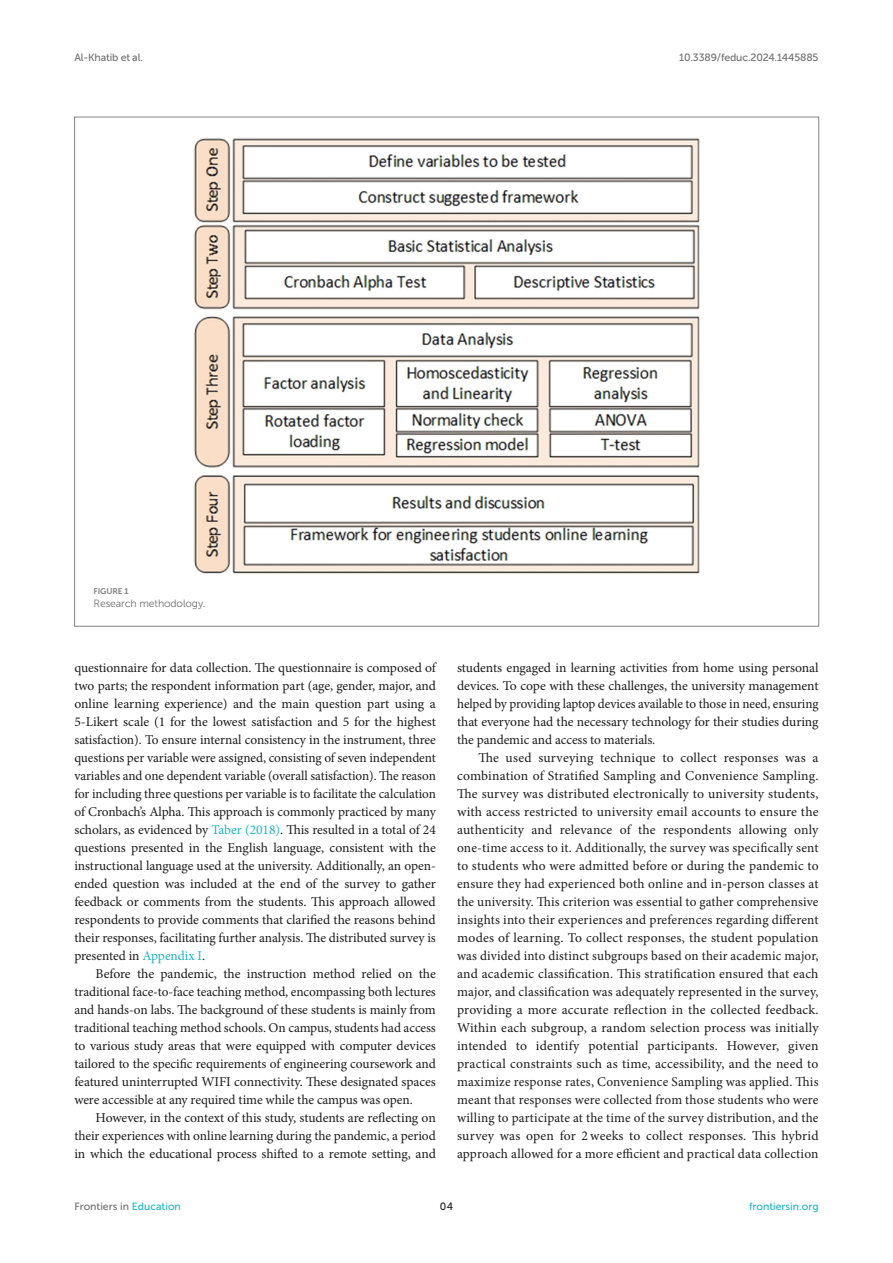
<style>
.page{position:relative;width:893px;height:1263px;background:#fff}
.page>*{position:absolute;margin:0;border:0;box-sizing:border-box;transform-origin:0 0}
.TEXT{font:13.5px/18px "Minion Pro";letter-spacing:-.005em;color:#1b1c1b;text-align:justify}
.TEXT_FLUSH{font:13.5px/18px "Minion Pro";letter-spacing:-.005em;color:#1b1c1b;text-align:justify}
.t1{font:10.5px "Museo Sans 500";letter-spacing:-.015em;color:#706f70}
.FIG_LEG{font:10.5px "Museo Sans 300";letter-spacing:-.01em;color:#706f70}
.t2{font:10.5px "Museo Sans 500";color:#1db5c3}
.t3{font:10.5px "Museo Sans 500";color:#1b1c1b}
.FIG_HD{font:8.25px "Museo Sans 700";letter-spacing:-.01em;color:#7e7f7f}
.s1{color:#1db5c3}
</style>
<div class="page">
<img style="left:193px;top:138px;width:507px;height:436px">
<p class="t1" style="left:74px;top:51px;width:70px">Al-Khatib et al.</p>
<p class="t1" style="left:679px;top:51px;width:141px">10.3389/feduc.2024.1445885</p>
<p class="FIG_HD" style="left:94px;top:586px;width:37px">FIGURE 1</p>
<p class="FIG_LEG" style="left:94px;top:598px;width:113px">Research methodology.</p>
<p class="TEXT_FLUSH" style="left:74px;top:659px;width:363px">questionnaire for data collection. The questionnaire is composed of two parts; the respondent information part (age, gender, major, and online learning experience) and the main question part using a 5-Likert scale (1 for the lowest satisfaction and 5 for the highest satisfaction). To ensure internal consistency in the instrument, three questions per variable were assigned, consisting of seven independent variables and one dependent variable (overall satisfaction). The reason for including three questions per variable is to facilitate the calculation of Cronbach’s Alpha. This approach is commonly practiced by many scholars, as evidenced by <span class="s1">Taber (2018)</span>. This resulted in a total of 24 questions presented in the English language, consistent with the instructional language used at the university. Additionally, an open&shy;ended question was included at the end of the survey to gather feedback or comments from the students. This approach allowed respondents to provide comments that clarified the reasons behind their responses, facilitating further analysis. The distributed survey is presented in <span class="s1">Appendix I</span>.</p>
<p class="TEXT" style="left:74px;top:965px;width:363px;text-indent:21px">Before the pandemic, the instruction method relied on the traditional face-to-face teaching method, encompassing both lectures and hands-on labs. The background of these students is mainly from traditional teaching method schools. On campus, students had access to various study areas that were equipped with computer devices tailored to the specific requirements of engineering coursework and featured uninterrupted WIFI connectivity. These designated spaces were accessible at any required time while the campus was open.</p>
<p class="TEXT" style="left:74px;top:1109px;width:363px;text-indent:21px">However, in the context of this study, students are reflecting on their experiences with online learning during the pandemic, a period in which the educational process shifted to a remote setting, and</p>
<p class="TEXT" style="left:457px;top:659px;width:363px">students engaged in learning activities from home using personal devices. To cope with these challenges, the university management helped by providing laptop devices available to those in need, ensuring that everyone had the necessary technology for their studies during the pandemic and access to materials.</p>
<p class="TEXT" style="left:457px;top:749px;width:363px;text-indent:21px">The used surveying technique to collect responses was a combination of Stratified Sampling and Convenience Sampling.<br>The survey was distributed electronically to university students, with access restricted to university email accounts to ensure the authenticity and relevance of the respondents allowing only one-time access to it. Additionally, the survey was specifically sent to students who were admitted before or during the pandemic to ensure they had experienced both online and in-person classes at the university. This criterion was essential to gather comprehensive insights into their experiences and preferences regarding different modes of learning. To collect responses, the student population was divided into distinct subgroups based on their academic major, and academic classification. This stratification ensured that each major, and classification was adequately represented in the survey, providing a more accurate reflection in the collected feedback.<br>Within each subgroup, a random selection process was initially intended to identify potential participants. However, given practical constraints such as time, accessibility, and the need to maximize response rates, Convenience Sampling was applied. This meant that responses were collected from those students who were willing to participate at the time of the survey distribution, and the survey was open for 2weeks to collect responses. This hybrid approach allowed for a more efficient and practical data collection</p>
<p class="t1" style="left:74px;top:1200px;width:108px">Frontiers in <span class="s1">Education</span></p>
<p class="t3" style="left:440px;top:1200px;width:15px">04</p>
<p class="t2" style="left:749px;top:1200px;width:71px">frontiersin.org</p>
</div>
